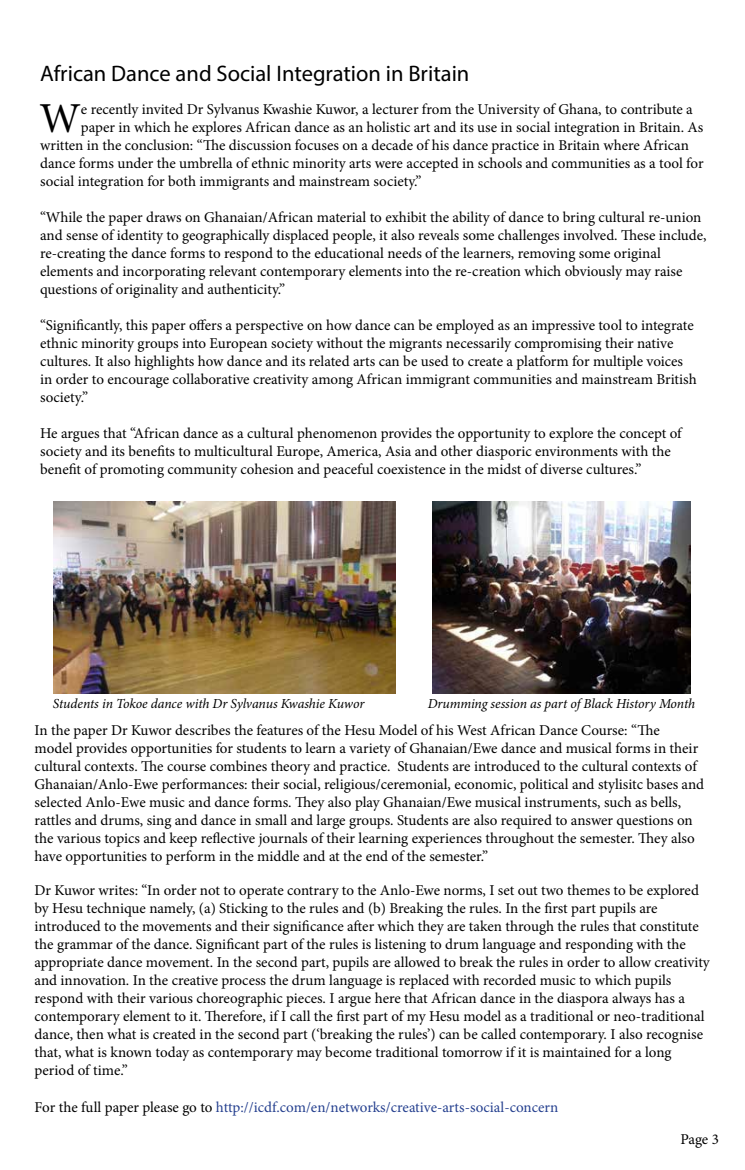
<style>
.page{position:relative;width:745px;height:1170px;background:#fff}
.page>*{position:absolute;margin:0;border:0;box-sizing:border-box;transform-origin:0 0}
.t1{font:42.75px "Minion Pro";color:#000}
.t2{font:22.5px "Myriad Pro";color:#000}
.t3{font:15px/18px "Minion Pro";color:#000}
.t4{font:15px "Minion Pro";color:#25408f}
.t5{font:italic 13.75px "Minion Pro";letter-spacing:-.01em;color:#000}
.s1{color:#000}
</style>
<div class="page">
<img style="left:53px;top:501px;width:342px;height:193px">
<img style="left:432px;top:501px;width:257px;height:193px">
<h2 class="t2" style="left:40px;top:59px;width:430px">African Dance and Social Integration in Britain</h2>
<h1 class="t1" style="left:39px;top:89px;width:43px">W</h1>
<p class="t3" style="left:81px;top:100px;width:613px">e recently invited Dr Sylvanus Kwashie Kuwor, a lecturer from the University of Ghana, to contribute a</p>
<p class="t3" style="left:81px;top:118px;width:623px">paper in which he explores African dance as an holistic art and its use in social integration in Britain. As</p>
<p class="t3" style="left:40px;top:136px;width:650px">written in the conclusion: “The discussion focuses on a decade of his dance practice in Britain where African</p>
<p class="t3" style="left:40px;top:154px;width:664px">dance forms under the umbrella of ethnic minority arts were accepted in schools and communities as a tool for</p>
<p class="t3" style="left:40px;top:172px;width:383px">social integration for both immigrants and mainstream society.”</p>
<p class="t3" style="left:40px;top:208px;width:667px">“While the paper draws on Ghanaian/African material to exhibit the ability of dance to bring cultural re-union and sense of identity to geographically displaced people, it also reveals some challenges involved. These include, re-creating the dance forms to respond to the educational needs of the learners, removing some original elements and incorporating relevant contemporary elements into the re-creation which obviously may raise questions of originality and authenticity.”</p>
<p class="t3" style="left:40px;top:316px;width:657px">“Significantly, this paper offers a perspective on how dance can be employed as an impressive tool to integrate ethnic minority groups into European society without the migrants necessarily compromising their native cultures. It also highlights how dance and its related arts can be used to create a platform for multiple voices in order to encourage collaborative creativity among African immigrant communities and mainstream British society.”</p>
<p class="t3" style="left:40px;top:424px;width:642px">He argues that “African dance as a cultural phenomenon provides the opportunity to explore the concept of society and its benefits to multicultural Europe, America, Asia and other diasporic environments with the benefit of promoting community cohesion and peaceful coexistence in the midst of diverse cultures.”</p>
<p class="t5" style="left:53px;top:694px;width:313px">Students in Tokoe dance with Dr Sylvanus Kwashie Kuwor</p>
<p class="t5" style="left:427px;top:693px;width:269px">Drumming session as part of Black History Month</p>
<p class="t3" style="left:35px;top:721px;width:670px">In the paper Dr Kuwor describes the features of the Hesu Model of his West African Dance Course: “The<br>model provides opportunities for students to learn a variety of Ghanaian/Ewe dance and musical forms in their cultural contexts. The course combines theory and practice. Students are introduced to the cultural contexts of Ghanaian/Anlo-Ewe performances: their social, religious/ceremonial, economic, political and stylisitc bases and selected Anlo-Ewe music and dance forms. They also play Ghanaian/Ewe musical instruments, such as bells, rattles and drums, sing and dance in small and large groups. Students are also required to answer questions on the various topics and keep reflective journals of their learning experiences throughout the semester. They also have opportunities to perform in the middle and at the end of the semester.”</p>
<p class="t3" style="left:35px;top:881px;width:676px">Dr Kuwor writes: “In order not to operate contrary to the Anlo-Ewe norms, I set out two themes to be explored by Hesu technique namely, (a) Sticking to the rules and (b) Breaking the rules. In the first part pupils are introduced to the movements and their significance after which they are taken through the rules that constitute the grammar of the dance. Significant part of the rules is listening to drum language and responding with the appropriate dance movement. In the second part, pupils are allowed to break the rules in order to allow creativity and innovation. In the creative process the drum language is replaced with recorded music to which pupils respond with their various choreographic pieces. I argue here that African dance in the diaspora always has a contemporary element to it. Therefore, if I call the first part of my Hesu model as a traditional or neo-traditional dance, then what is created in the second part (‘breaking the rules’) can be called contemporary. I also recognise that, what is known today as contemporary may become traditional tomorrow if it is maintained for a long period of time.”</p>
<p class="t4" style="left:35px;top:1096px;width:525px"><span class="s1">For the full paper please go to</span> http://icdf.com/en/networks/creative-arts-social-concern</p>
<p class="t3" style="left:680px;top:1129px;width:40px">Page 3</p>
</div>
